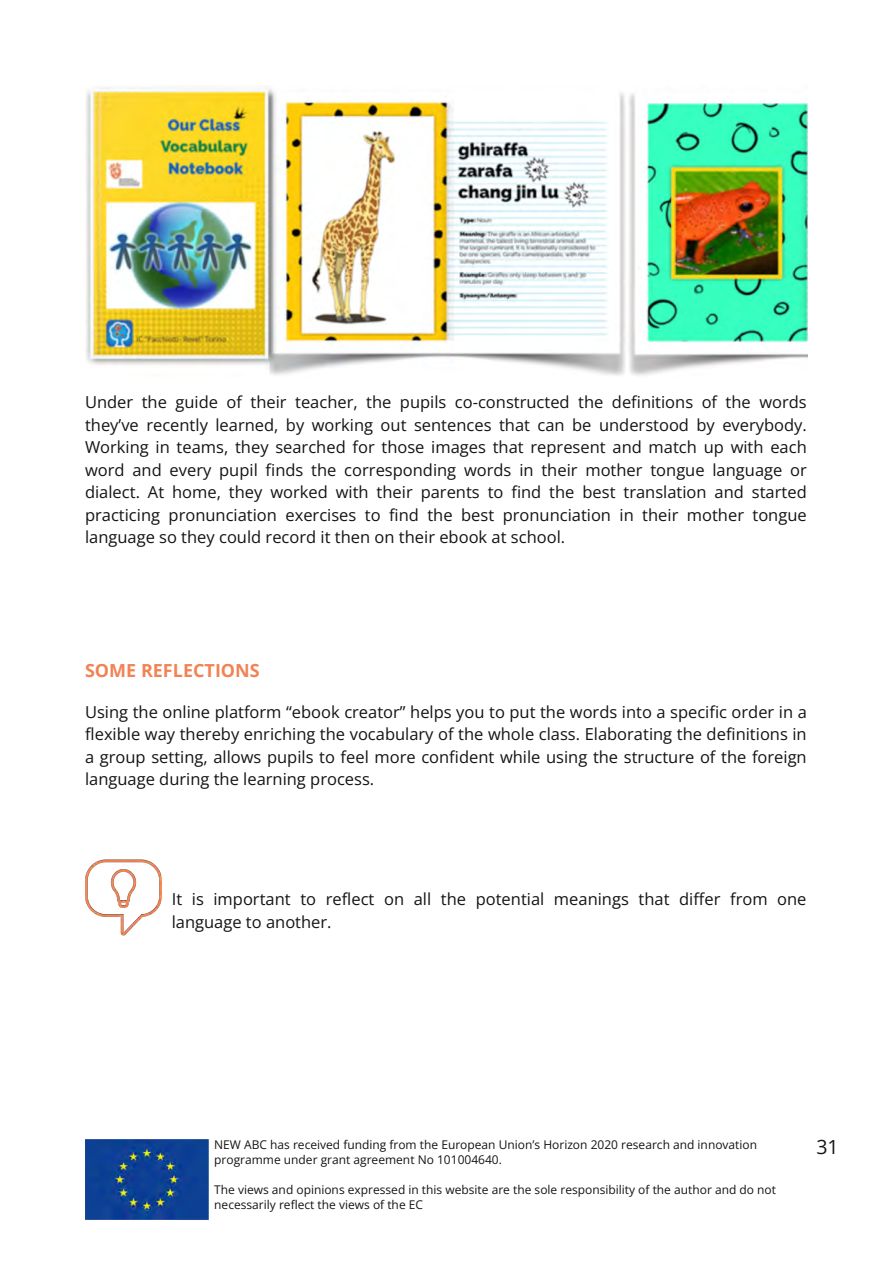
<style>
.page{position:relative;width:893px;height:1263px;background:#fff}
.page>*{position:absolute;margin:0;border:0;box-sizing:border-box;transform-origin:0 0}
.t1{font:19.5px "Open Sans";color:#161413}
.t2{font:700 18px "Open Sans";color:#f18354}
.t3{font:16.5px/22.5px "Open Sans";color:#161413;text-align:justify}
.t4{font:12px/15px "Open Sans";color:#161413}
</style>
<div class="page">
<img style="left:85px;top:1140px;width:124px;height:80px">
<img style="left:85px;top:87px;width:723px;height:289px">
<img style="left:85px;top:859px;width:77px;height:76px">
<p class="t3" style="left:85px;top:390px;width:723px">Under the guide of their teacher, the pupils co-constructed the definitions of the words they’ve recently learned, by working out sentences that can be understood by everybody.<br>Working in teams, they searched for those images that represent and match up with each word and every pupil finds the corresponding words in their mother tongue language or dialect. At home, they worked with their parents to find the best translation and started practicing pronunciation exercises to find the best pronunciation in their mother tongue language so they could record it then on their ebook at school.</p>
<p class="t2" style="left:85px;top:658px;width:176px">SOME REFLECTIONS</p>
<p class="t3" style="left:85px;top:700px;width:723px">Using the online platform “ebook creator” helps you to put the words into a specific order in a flexible way thereby enriching the vocabulary of the whole class. Elaborating the definitions in a group setting, allows pupils to feel more confident while using the structure of the foreign language during the learning process.</p>
<p class="t3" style="left:172px;top:887px;width:636px">It is important to reflect on all the potential meanings that differ from one language to another.</p>
<p class="t4" style="left:214px;top:1137px;width:544px">NEW ABC has received funding from the European Union’s Horizon 2020 research and innovation programme under grant agreement No 101004640.</p>
<p class="t4" style="left:214px;top:1182px;width:563px">The views and opinions expressed in this website are the sole responsibility of the author and do not necessarily reflect the views of the EC</p>
<p class="t1" style="left:816px;top:1133px;width:24px">31</p>
</div>
